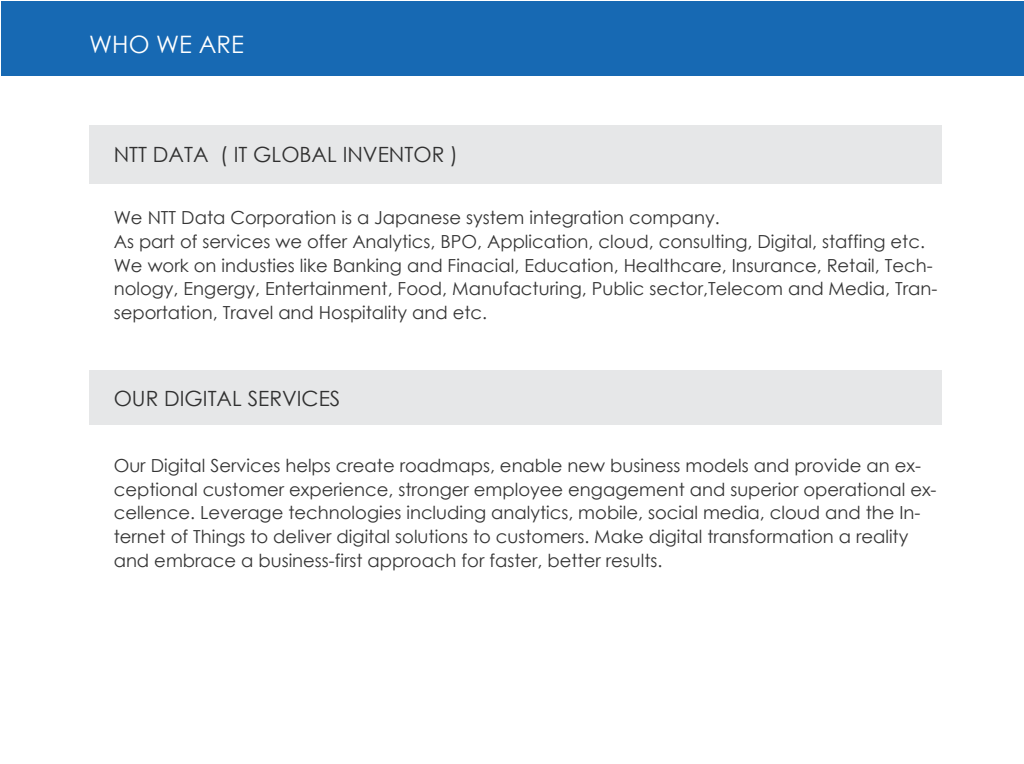
<style>
.page{position:relative;width:1024px;height:764px;background:#fff}
.page>*{position:absolute;margin:0;border:0;box-sizing:border-box;transform-origin:0 0}
.t1{font:24px "Century Gothic";color:#fff}
.t2{font:21px "Century Gothic";color:#303030}
.t3{font:18px/23.6px "Century Gothic";color:#353535}
</style>
<div class="page">
<div style="left:1px;top:1px;width:1022px;height:75px;background:#1266b2"></div>
<div style="left:89px;top:125px;width:852px;height:59px;background:#e6e7e8"></div>
<div style="left:89px;top:370px;width:852px;height:55px;background:#e6e7e8"></div>
<h1 class="t1" style="left:89px;top:27px;width:156px">WHO WE ARE</h1>
<p class="t2" style="left:114px;top:139px;width:346px">NTT DATA ( IT GLOBAL INVENTOR )</p>
<p class="t3" style="left:114px;top:206px;width:825px">We NTT Data Corporation is a Japanese system integration company.<br>As part of services we offer Analytics, BPO, Application, cloud, consulting, Digital, staffing etc.<br>We work on industies like Banking and Finacial, Education, Healthcare, Insurance, Retail, Tech&shy;nology, Engergy, Entertainment, Food, Manufacturing, Public sector,Telecom and Media, Tran&shy;seportation, Travel and Hospitality and etc.</p>
<p class="t2" style="left:114px;top:384px;width:228px">OUR DIGITAL SERVICES</p>
<p class="t3" style="left:114px;top:453px;width:824px">Our Digital Services helps create roadmaps, enable new business models and provide an ex&shy;ceptional customer experience, stronger employee engagement and superior operational ex&shy;cellence. Leverage technologies including analytics, mobile, social media, cloud and the In&shy;ternet of Things to deliver digital solutions to customers. Make digital transformation a reality and embrace a business-first approach for faster, better results.</p>
</div>
